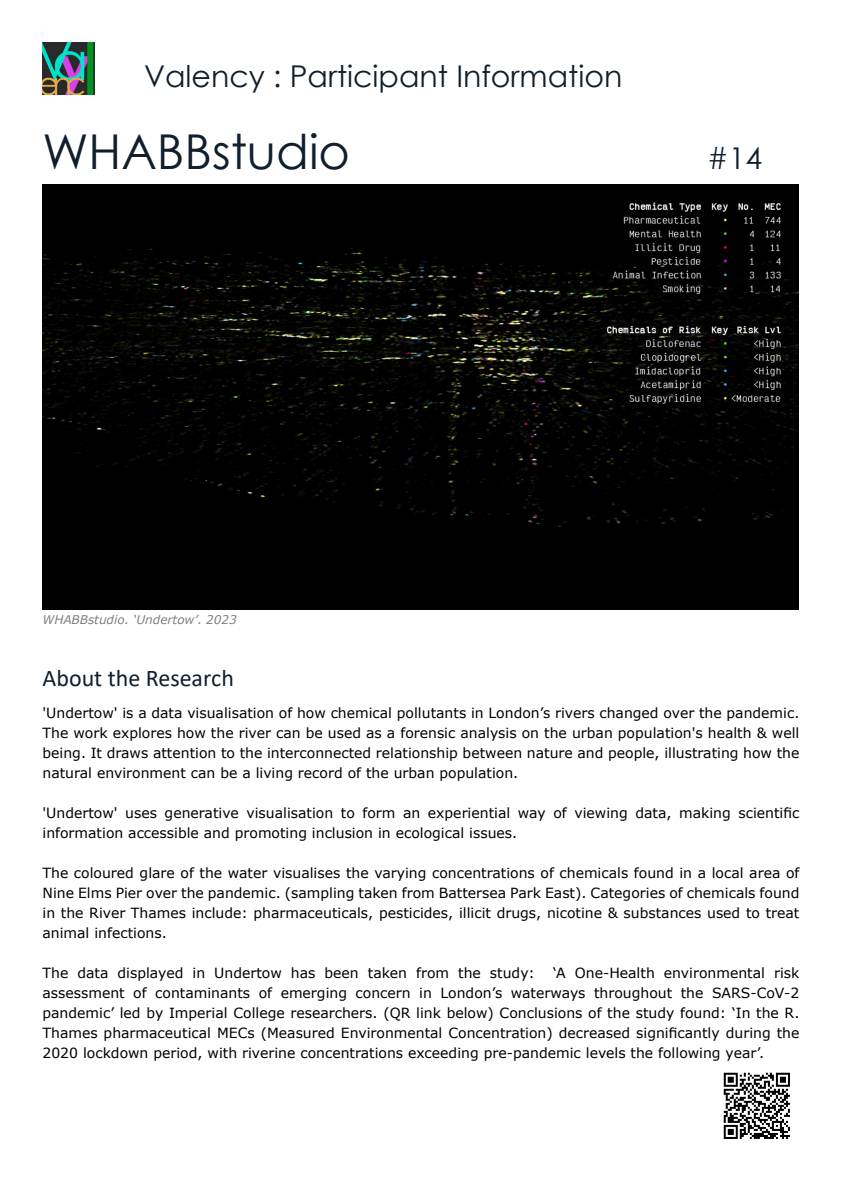
<style>
.page{position:relative;width:842px;height:1191px;background:#fff}
.page>*{position:absolute;margin:0;border:0;box-sizing:border-box;transform-origin:0 0}
.t1{font:48px "Century Gothic";color:#111e2b}
.t2{font:30px "Century Gothic";color:#111e2b}
.t3{font:24px "Calibri";color:#111e2b}
.t4{font:14px/20px "Verdana";color:#000;text-align:justify}
.t5{font:italic 12px "Verdana";color:#808080}
</style>
<div class="page">
<img style="left:43px;top:43px;width:52px;height:52px">
<img style="left:43px;top:184px;width:755px;height:425px">
<img style="left:723px;top:1072px;width:67px;height:67px">
<h2 class="t2" style="left:144px;top:64px;width:480px">Valency : Participant Information</h2>
<h1 class="t1" style="left:43px;top:133px;width:309px">WHABBstudio</h1>
<h2 class="t2" style="left:707px;top:147px;width:56px">#14</h2>
<p class="t5" style="left:43px;top:615px;width:196px">WHABBstudio. ‘Undertow’. 2023</p>
<h3 class="t3" style="left:43px;top:668px;width:193px">About the Research</h3>
<p class="t4" style="left:43px;top:704px;width:758px">'Undertow' is a data visualisation of how chemical pollutants in London’s rivers changed over the pandemic.<br>The work explores how the river can be used as a forensic analysis on the urban population's health &amp; well being. It draws attention to the interconnected relationship between nature and people, illustrating how the natural environment can be a living record of the urban population.</p>
<p class="t4" style="left:43px;top:804px;width:758px">'Undertow' uses generative visualisation to form an experiential way of viewing data, making scientific information accessible and promoting inclusion in ecological issues.</p>
<p class="t4" style="left:43px;top:864px;width:758px">The coloured glare of the water visualises the varying concentrations of chemicals found in a local area of Nine Elms Pier over the pandemic. (sampling taken from Battersea Park East). Categories of chemicals found in the River Thames include: pharmaceuticals, pesticides, illicit drugs, nicotine &amp; substances used to treat animal infections.</p>
<p class="t4" style="left:43px;top:964px;width:494px">The data displayed in Undertow has been taken from the study:</p>
<p class="t4" style="left:43px;top:964px;width:758px;text-indent:511px">‘A One-Health environmental risk assessment of contaminants of emerging concern in London’s waterways throughout the SARS-CoV-2 pandemic’ led by Imperial College researchers. (QR link below) Conclusions of the study found: ‘In the R.<br>Thames pharmaceutical MECs (Measured Environmental Concentration) decreased significantly during the 2020 lockdown period, with riverine concentrations exceeding pre-pandemic levels the following year’.</p>
</div>
